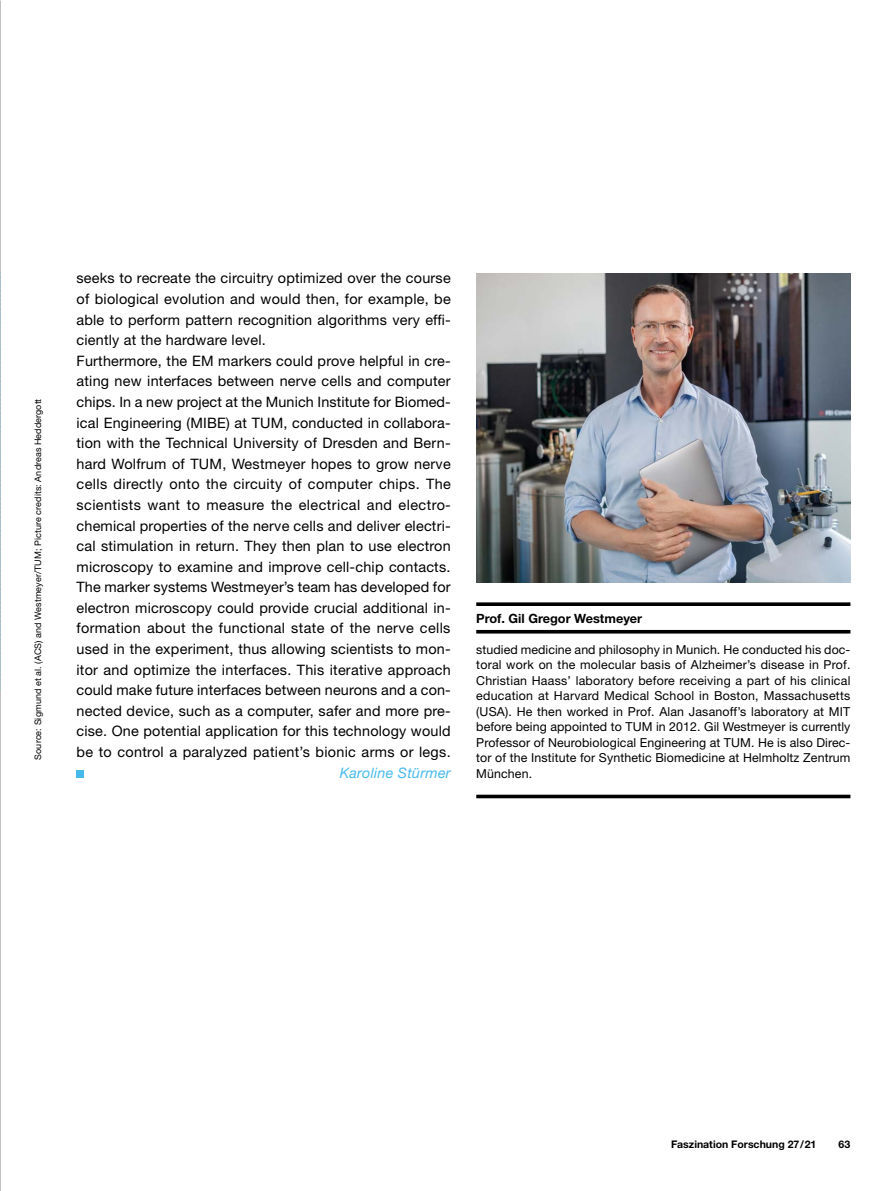
<style>
.page{position:relative;width:893px;height:1191px;background:#fff}
.page>*{position:absolute;margin:0;border:0;box-sizing:border-box;transform-origin:0 0}
.Text_E{font:14.4px/20.5px "Helvetica Neue LT Std";letter-spacing:.015em;color:#000;text-align:justify}
.Prof_Steckbrief{font:700 12.75px "Helvetica Neue LT Std";color:#000}
.Text_Steckbrief_unte{font:12.3px/15.5px "Helvetica Neue LT Std";letter-spacing:.01em;color:#000;text-align:justify}
.t1{font:700 10.5px "Helvetica Neue LT Std";color:#000}
.t2{font:9px "Helvetica Neue LT Std";letter-spacing:.01em;color:#000}
.s1{font-style:italic;color:#47baec}
</style>
<div class="page">
<svg style="left:476px;top:602px;width:374px;height:4px"></svg>
<hr style="left:476px;top:630px;width:374px;height:3px;background:#000">
<svg style="left:476px;top:794px;width:374px;height:4px"></svg>
<img style="left:476px;top:273px;width:374px;height:309px">
<div style="left:77px;top:770px;width:7px;height:7px;background:#47baec"></div>
<svg style="left:0;top:272px;width:1px;height:417px"></svg>
<p class="t2" style="left:33px;top:759px;width:362px;rotate:-90deg">Source: Sigmund et al. (ACS) and Westmeyer/TUM; Picture credits: Andreas Heddergott</p>
<p class="Text_E" style="left:77px;top:268px;width:376px">seeks to recreate the circuitry optimized over the course of biological evolution and would then, for example, be able to perform pattern recognition algorithms very effi&shy;ciently at the hardware level.</p>
<p class="Text_E" style="left:77px;top:350px;width:376px;text-align:right">Furthermore, the EM markers could prove helpful in cre&shy;ating new interfaces between nerve cells and computer chips. In a new project at the Munich Institute for Biomed&shy;ical Engineering (MIBE) at TUM, conducted in collabora&shy;tion with the Technical University of Dresden and Bern&shy;hard Wolfrum of TUM, Westmeyer hopes to grow nerve cells directly onto the circuity of computer chips. The scientists want to measure the electrical and electro&shy;chemical properties of the nerve cells and deliver electri&shy;cal stimulation in return. They then plan to use electron microscopy to examine and improve cell-chip contacts.<br>The marker systems Westmeyer’s team has developed for electron microscopy could provide crucial additional in&shy;formation about the functional state of the nerve cells used in the experiment, thus allowing scientists to mon&shy;itor and optimize the interfaces. This iterative approach could make future interfaces between neurons and a con&shy;nected device, such as a computer, safer and more pre&shy;cise. One potential application for this technology would be to control a paralyzed patient’s bionic arms or legs.<br><span class="s1">Karoline Stürmer</span></p>
<p class="Prof_Steckbrief" style="left:476px;top:610px;width:167px">Prof. Gil Gregor Westmeyer</p>
<p class="Text_Steckbrief_unte" style="left:476px;top:642px;width:376px">studied medicine and philosophy in Munich. He conducted his doc&shy;toral work on the molecular basis of Alzheimer’s disease in Prof.<br>Christian Haass’ laboratory before receiving a part of his clinical education at Harvard Medical School in Boston, Massachusetts (USA). He then worked in Prof. Alan Jasanoff’s laboratory at MIT before being appointed to TUM in 2012. Gil Westmeyer is currently Professor of Neurobiological Engineering at TUM. He is also Direc&shy;tor of the Institute for Synthetic Biomedicine at Helmholtz Zentrum München.</p>
<p class="t1" style="left:671px;top:1137px;width:147px">Faszination Forschung 27/21</p>
<p class="t1" style="left:838px;top:1137px;width:14px">63</p>
</div>
